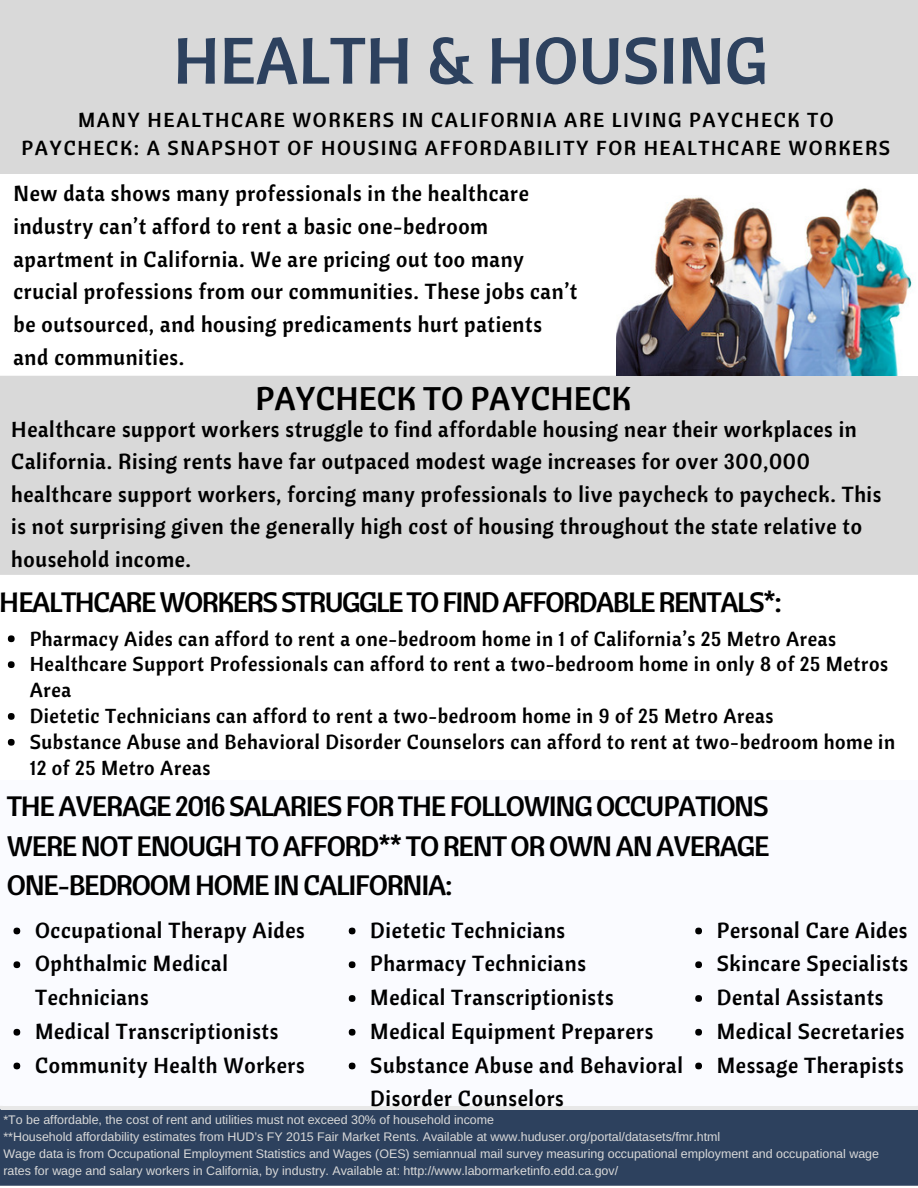
<style>
.page{position:relative;width:918px;height:1188px;background:#fff}
.page>*{position:absolute;margin:0;border:0;box-sizing:border-box;transform-origin:0 0}
.t1{font:65.4px "Cantora One";color:#2d415e}
.t2{font:32.7px "Cantora One";color:#000}
.t3{font:28.05px/39.3px "Cantora One";letter-spacing:-.055em;color:#000;text-align:justify}
.t4{font:21.75px/33.8px "Cantora One";letter-spacing:.03em;color:#000}
.t5{font:20.25px/25.8px "Cantora One";letter-spacing:.03em;color:#000}
.t6{font:20.25px/28.2px "Cantora One";letter-spacing:.08em;color:#000;text-align:center}
.t7{font:12.45px/16.8px "Arimo";color:#d9d9d9}
</style>
<div class="page">
<div style="left:0;top:780px;width:918px;height:342px;background:#fafbff"></div>
<div style="left:0;top:1109px;width:918px;height:77px;background:#2d415e"></div>
<div style="left:0;top:376px;width:918px;height:199px;background:#d9d9d9"></div>
<div style="left:0;top:0;width:918px;height:173px;background:#d9d9d9"></div>
<div style="left:8px;top:635px;width:7px;height:7px;background:#000;border-radius:50%"></div>
<div style="left:8px;top:661px;width:7px;height:7px;background:#000;border-radius:50%"></div>
<div style="left:8px;top:713px;width:7px;height:7px;background:#000;border-radius:50%"></div>
<div style="left:8px;top:739px;width:7px;height:7px;background:#000;border-radius:50%"></div>
<hr style="left:1px;top:1106px;width:917px;height:3px;background:#e8e8e8">
<svg style="left:917px;top:1109px;width:1px;height:13px"></svg>
<svg style="left:0;top:1106px;width:2px;height:16px"></svg>
<div style="left:695px;top:928px;width:7px;height:6px;background:#000;border-radius:50%"></div>
<div style="left:695px;top:961px;width:7px;height:7px;background:#000;border-radius:50%"></div>
<div style="left:695px;top:995px;width:7px;height:7px;background:#000;border-radius:50%"></div>
<div style="left:695px;top:1029px;width:7px;height:7px;background:#000;border-radius:50%"></div>
<div style="left:695px;top:1063px;width:7px;height:6px;background:#000;border-radius:50%"></div>
<div style="left:13px;top:928px;width:7px;height:6px;background:#000;border-radius:50%"></div>
<div style="left:13px;top:961px;width:7px;height:7px;background:#000;border-radius:50%"></div>
<div style="left:13px;top:1029px;width:7px;height:7px;background:#000;border-radius:50%"></div>
<div style="left:13px;top:1063px;width:7px;height:6px;background:#000;border-radius:50%"></div>
<img style="left:616px;top:188px;width:297px;height:188px">
<svg style="left:349px;top:928px;width:6px;height:6px"></svg>
<div style="left:349px;top:961px;width:6px;height:7px;background:#000;border-radius:50%"></div>
<div style="left:349px;top:995px;width:6px;height:7px;background:#000;border-radius:50%"></div>
<div style="left:349px;top:1029px;width:6px;height:7px;background:#000;border-radius:50%"></div>
<svg style="left:349px;top:1063px;width:6px;height:6px"></svg>
<h1 class="t1" style="left:173px;top:18px;width:596px">HEALTH &amp; HOUSING</h1>
<p class="t6" style="left:22px;top:105px;width:870px">MANY HEALTHCARE WORKERS IN CALIFORNIA ARE LIVING PAYCHECK TO<br>PAYCHECK: A SNAPSHOT OF HOUSING AFFORDABILITY FOR HEALTHCARE WORKERS</p>
<p class="t4" style="left:13px;top:177px;width:565px;line-height:32.7px">New data shows many professionals in the healthcare industry can’t afford to rent a basic one-bedroom apartment in California. We are pricing out too many crucial professions from our communities. These jobs can’t be outsourced, and housing predicaments hurt patients and communities.</p>
<h2 class="t2" style="left:255px;top:377px;width:377px">PAYCHECK TO PAYCHECK</h2>
<p class="t4" style="left:11px;top:412px;width:872px;line-height:32.7px">Healthcare support workers struggle to find affordable housing near their workplaces in California. Rising rents have far outpaced modest wage increases for over 300,000 healthcare support workers, forcing many professionals to live paycheck to paycheck. This is not surprising given the generally high cost of housing throughout the state relative to household income.</p>
<p class="t3" style="left:0;top:582px;width:783px">HEALTHCARE WORKERS STRUGGLE TO FIND AFFORDABLE RENTALS*:</p>
<p class="t5" style="left:30px;top:625px;width:867px">Pharmacy Aides can afford to rent a one-bedroom home in 1 of California’s 25 Metro Areas Healthcare Support Professionals can afford to rent a two-bedroom home in only 8 of 25 Metros Area<br>Dietetic Technicians can afford to rent a two-bedroom home in 9 of 25 Metro Areas<br>Substance Abuse and Behavioral Disorder Counselors can afford to rent at two-bedroom home in 12 of 25 Metro Areas</p>
<p class="t3" style="left:7px;top:786px;width:764px">THE AVERAGE 2016 SALARIES FOR THE FOLLOWING OCCUPATIONS WERE NOT ENOUGH TO AFFORD** TO RENT OR OWN AN AVERAGE ONE-BEDROOM HOME IN CALIFORNIA:</p>
<p class="t4" style="left:370px;top:913px;width:314px">Dietetic Technicians<br>Pharmacy Technicians<br>Medical Transcriptionists<br>Medical Equipment Preparers<br>Substance Abuse and Behavioral<br>Disorder Counselors</p>
<p class="t4" style="left:35px;top:913px;width:271px">Occupational Therapy Aides<br>Ophthalmic Medical<br>Technicians<br>Medical Transcriptionists<br>Community Health Workers</p>
<p class="t4" style="left:717px;top:913px;width:193px">Personal Care Aides<br>Skincare Specialists<br>Dental Assistants<br>Medical Secretaries<br>Message Therapists</p>
<p class="t7" style="left:3px;top:1111px;width:877px">*To be affordable, the cost of rent and utilities must not exceed 30% of household income<br>**Household affordability estimates from HUD’s FY 2015 Fair Market Rents. Available at www.huduser.org/portal/datasets/fmr.html<br>Wage data is from Occupational Employment Statistics and Wages (OES) semiannual mail survey measuring occupational employment and occupational wage rates for wage and salary workers in California, by industry. Available at: http://www.labormarketinfo.edd.ca.gov/</p>
</div>
